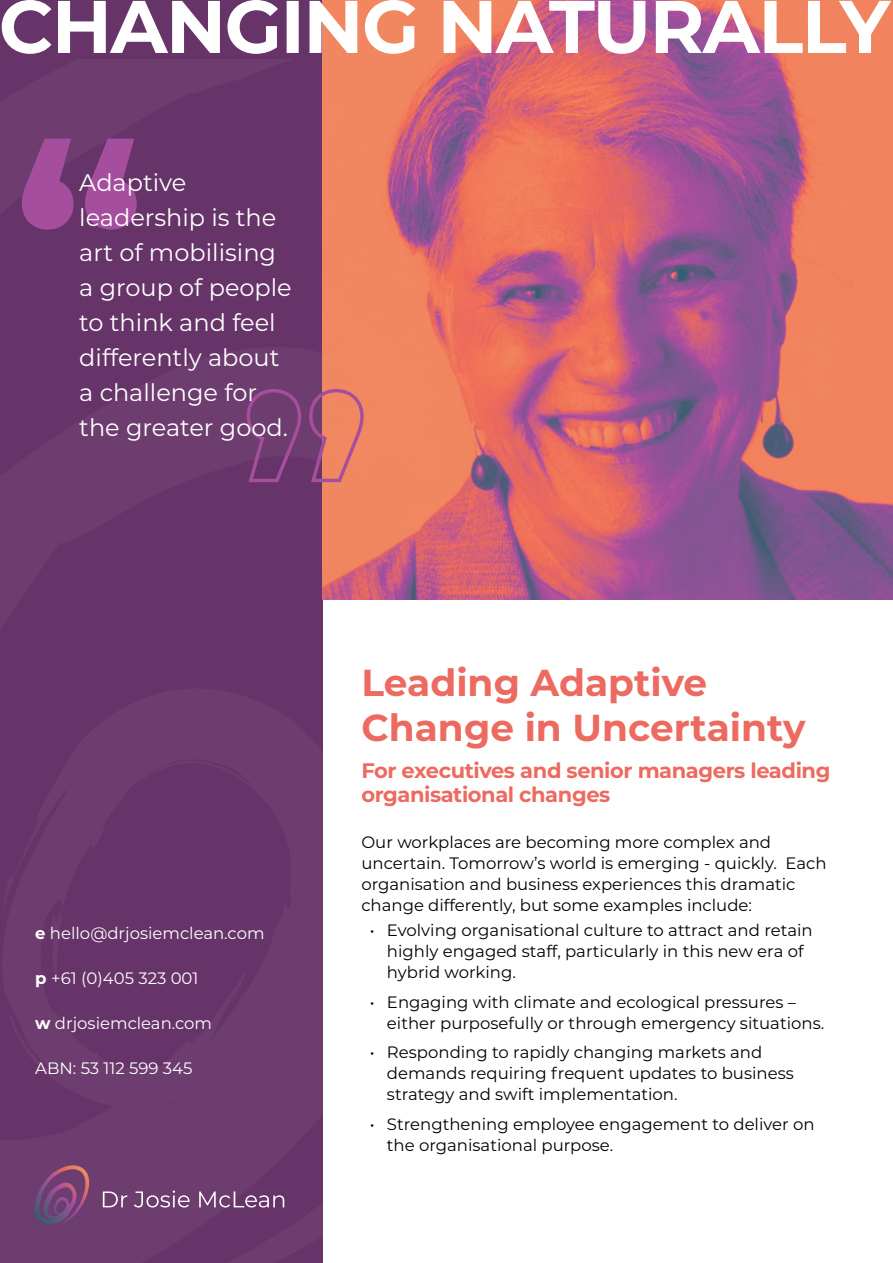
<style>
.page{position:relative;width:893px;height:1263px;background:#fff}
.page>*{position:absolute;margin:0;border:0;box-sizing:border-box;transform-origin:0 0}
.t1{font:700 37.5px/45px "Montserrat";color:#ec6a5f}
.t2{font:24px/35px "Montserrat";color:#fff}
.t3{font:700 21px/24px "Montserrat";letter-spacing:-.02em;color:#ec6a5f}
.t4{font:16.5px/21px "Montserrat";color:#000}
.t5{font:16.5px "Montserrat";color:#fff}
.s1{font-weight:700}
</style>
<div class="page">
<svg style="left:0;top:60px;width:322px;height:1202px;background:#68376a"></svg>
<svg style="left:34px;top:1165px;width:52px;height:59px;background:#784775"></svg>
<svg style="left:103px;top:1191px;width:24px;height:16px"></svg>
<svg style="left:134px;top:1190px;width:56px;height:17px"></svg>
<svg style="left:199px;top:1191px;width:85px;height:16px"></svg>
<img style="left:322px;top:0;width:571px;height:600px">
<svg style="left:22px;top:139px;width:115px;height:91px;background:#8e458b"></svg>
<svg style="left:245px;top:387px;width:120px;height:97px;background:#9c5470"></svg>
<svg style="left:2px;top:0;width:889px;height:54px"></svg>
<h2 class="t2" style="left:79px;top:164px;width:214px">Adaptive leadership is the art of mobilising a group of people to think and feel differently about a challenge for the greater good.</h2>
<p class="t5" style="left:35px;top:922px;width:231px"><span class="s1">e</span> hello@drjosiemclean.com</p>
<p class="t5" style="left:35px;top:967px;width:165px"><span class="s1">p</span> +61 (0)405 323 001</p>
<p class="t5" style="left:35px;top:1012px;width:178px"><span class="s1">w</span> drjosiemclean.com</p>
<p class="t5" style="left:35px;top:1057px;width:159px">ABN: 53 112 599 345</p>
<h1 class="t1" style="left:361px;top:658px;width:445px">Leading Adaptive<br>Change in Uncertainty</h1>
<p class="t3" style="left:361px;top:757px;width:471px">For executives and senior managers leading organisational changes</p>
<p class="t4" style="left:361px;top:831px;width:467px">Our workplaces are becoming more complex and uncertain. Tomorrow’s world is emerging - quickly. Each organisation and business experiences this dramatic change differently, but some examples include:</p>
<p class="t4" style="left:387px;top:919px;width:427px;text-indent:-17px">• Evolving organisational culture to attract and retain highly engaged staff, particularly in this new era of hybrid working.</p>
<p class="t4" style="left:387px;top:991px;width:439px;text-indent:-17px">• Engaging with climate and ecological pressures – either purposefully or through emergency situations.</p>
<p class="t4" style="left:387px;top:1041px;width:408px;text-indent:-17px">• Responding to rapidly changing markets and demands requiring frequent updates to business strategy and swift implementation.</p>
<p class="t4" style="left:387px;top:1113px;width:429px;text-indent:-17px">• Strengthening employee engagement to deliver on the organisational purpose.</p>
</div>
